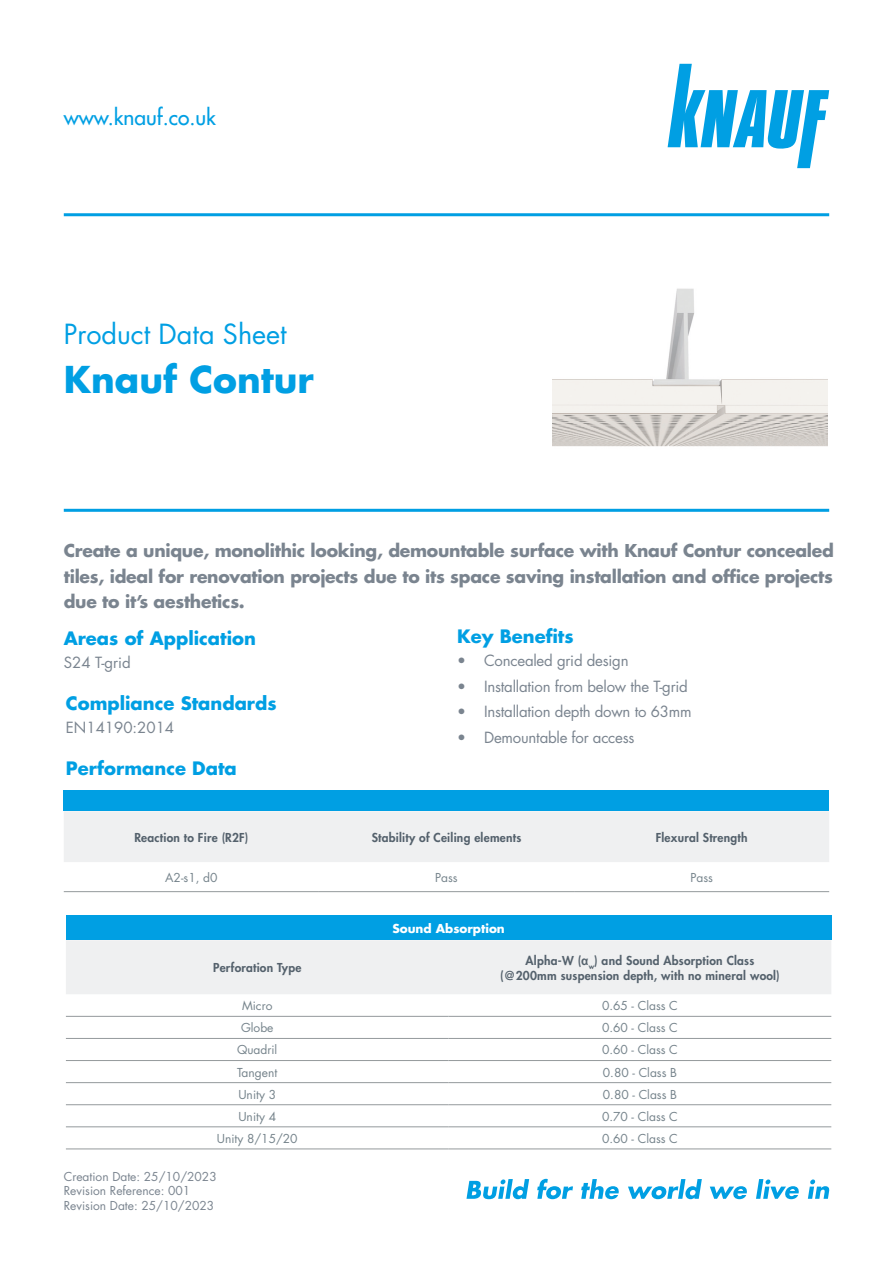
<style>
.page{position:relative;width:893px;height:1263px;background:#fff}
.page>*{position:absolute;margin:0;border:0;box-sizing:border-box;transform-origin:0 0}
.t1{font:700 36px "Futura Std";color:#009fe3}
.t2{font:27px "Futura Std";color:#009fe3}
.t3{font:500 21px "Futura Std";color:#009fe3}
.Bold_Inner_Spread_Para_Headings{font:700 18px "Futura Std";color:#009fe3}
.Bold_intro_12_14-12{font:700 17.25px/25.5px "Futura Std";letter-spacing:-.015em;color:#7a848f;text-align:justify}
.t4{font:15px "Futura Std";letter-spacing:-.015em;color:#7a848f}
.Table_SubHeading{font:800 12px/15px "Futura Std";letter-spacing:.02em;color:#54616c;text-align:center}
.Table_Body{font:12px "Futura Std";color:#75838b}
.t5{font:12px/14.4px "Futura Std";color:#7a848f}
.t6{font:700 12px "Futura Std";color:#fff}
.s1{font-family:"Arial";font-weight:700}
</style>
<div class="page">
<svg style="left:466px;top:1179px;width:63px;height:20px"></svg>
<svg style="left:537px;top:1179px;width:36px;height:20px"></svg>
<svg style="left:581px;top:1179px;width:38px;height:20px"></svg>
<svg style="left:628px;top:1179px;width:74px;height:20px"></svg>
<svg style="left:710px;top:1186px;width:37px;height:13px"></svg>
<svg style="left:756px;top:1179px;width:43px;height:20px"></svg>
<svg style="left:808px;top:1179px;width:21px;height:20px"></svg>
<svg style="left:668px;top:64px;width:161px;height:104px"></svg>
<img style="left:553px;top:288px;width:274px;height:159px">
<div style="left:64px;top:791px;width:765px;height:20px;background:#009fe3"></div>
<div style="left:64px;top:811px;width:765px;height:51px;background:#eff0f1"></div>
<hr style="left:64px;top:891px;width:255px;height:1px;background:#94999c">
<hr style="left:319px;top:891px;width:255px;height:1px;background:#94999c">
<hr style="left:574px;top:891px;width:255px;height:1px;background:#94999c">
<hr style="left:64px;top:509px;width:765px;height:3px;background:#009fe3">
<hr style="left:64px;top:213px;width:765px;height:3px;background:#009fe3">
<div style="left:66px;top:915px;width:765px;height:25px;background:#009fe3"></div>
<div style="left:66px;top:940px;width:765px;height:54px;background:#eff0f1"></div>
<hr style="left:66px;top:1016px;width:383px;height:1px;background:#94999c">
<hr style="left:449px;top:1016px;width:382px;height:1px;background:#94999c">
<hr style="left:66px;top:1038px;width:383px;height:1px;background:#94999c">
<hr style="left:449px;top:1038px;width:382px;height:1px;background:#94999c">
<hr style="left:66px;top:1060px;width:383px;height:1px;background:#94999c">
<hr style="left:449px;top:1060px;width:382px;height:1px;background:#94999c">
<hr style="left:66px;top:1082px;width:383px;height:1px;background:#94999c">
<hr style="left:449px;top:1082px;width:382px;height:1px;background:#94999c">
<hr style="left:66px;top:1104px;width:383px;height:1px;background:#94999c">
<hr style="left:449px;top:1104px;width:382px;height:1px;background:#94999c">
<hr style="left:66px;top:1126px;width:383px;height:1px;background:#94999c">
<hr style="left:449px;top:1126px;width:382px;height:1px;background:#94999c">
<hr style="left:66px;top:1149px;width:383px;height:1px;background:#94999c">
<hr style="left:449px;top:1149px;width:382px;height:1px;background:#94999c">
<p class="t3" style="left:64px;top:104px;width:154px">www.knauf.co.uk</p>
<p class="t2" style="left:64px;top:317px;width:224px">Product Data Sheet</p>
<p class="t1" style="left:64px;top:356px;width:252px">Knauf Contur</p>
<p class="Bold_intro_12_14-12" style="left:64px;top:538px;width:772px">Create a unique, monolithic looking, demountable surface with Knauf Contur concealed tiles, ideal for renovation projects due to its space saving installation and office projects due to it’s aesthetics.</p>
<p class="Bold_Inner_Spread_Para_Headings" style="left:457px;top:624px;width:118px">Key Benefits</p>
<p class="t4" style="left:457px;top:651px;width:173px">• Concealed grid design</p>
<p class="t4" style="left:457px;top:677px;width:232px">• Installation from below the T-grid</p>
<p class="t4" style="left:457px;top:702px;width:236px">• Installation depth down to 63mm</p>
<p class="t4" style="left:457px;top:728px;width:179px">• Demountable for access</p>
<p class="Bold_Inner_Spread_Para_Headings" style="left:64px;top:627px;width:194px">Areas of Application</p>
<p class="t4" style="left:64px;top:652px;width:69px">S24 T-grid</p>
<p class="Bold_Inner_Spread_Para_Headings" style="left:66px;top:691px;width:212px">Compliance Standards</p>
<p class="t4" style="left:66px;top:717px;width:110px">EN14190:2014</p>
<p class="Bold_Inner_Spread_Para_Headings" style="left:66px;top:756px;width:172px">Performance Data</p>
<p class="Table_SubHeading" style="left:134px;top:830px;width:115px">Reaction to Fire (R2F)</p>
<p class="Table_SubHeading" style="left:372px;top:830px;width:151px">Stability of Ceiling elements</p>
<p class="Table_SubHeading" style="left:656px;top:830px;width:93px">Flexural Strength</p>
<p class="Table_Body" style="left:165px;top:870px;width:54px">A2-s1, d0</p>
<p class="Table_Body" style="left:435px;top:870px;width:24px">Pass</p>
<p class="Table_Body" style="left:690px;top:870px;width:24px">Pass</p>
<p class="t6" style="left:392px;top:920px;width:114px">Sound Absorption</p>
<p class="Table_SubHeading" style="left:213px;top:960px;width:90px">Perforation Type</p>
<p class="Table_SubHeading" style="left:500px;top:953px;width:281px">Alpha-W (<span class="s1">α</span><sub>w</sub>) and Sound Absorption Class (@200mm suspension depth, with no mineral wool)</p>
<p class="Table_Body" style="left:242px;top:998px;width:32px">Micro</p>
<p class="Table_Body" style="left:602px;top:998px;width:77px">0.65 - Class C</p>
<p class="Table_Body" style="left:241px;top:1020px;width:34px">Globe</p>
<p class="Table_Body" style="left:602px;top:1020px;width:77px">0.60 - Class C</p>
<p class="Table_Body" style="left:237px;top:1042px;width:42px">Quadril</p>
<p class="Table_Body" style="left:602px;top:1042px;width:77px">0.60 - Class C</p>
<p class="Table_Body" style="left:237px;top:1064px;width:42px">Tangent</p>
<p class="Table_Body" style="left:603px;top:1064px;width:76px">0.80 - Class B</p>
<p class="Table_Body" style="left:238px;top:1086px;width:39px">Unity 3</p>
<p class="Table_Body" style="left:603px;top:1086px;width:76px">0.80 - Class B</p>
<p class="Table_Body" style="left:238px;top:1109px;width:39px">Unity 4</p>
<p class="Table_Body" style="left:602px;top:1109px;width:77px">0.70 - Class C</p>
<p class="Table_Body" style="left:217px;top:1131px;width:82px">Unity 8/15/20</p>
<p class="Table_Body" style="left:602px;top:1131px;width:77px">0.60 - Class C</p>
<p class="t5" style="left:64px;top:1169px;width:154px">Creation Date: 25/10/2023<br>Revision Reference: 001<br>Revision Date: 25/10/2023</p>
</div>
